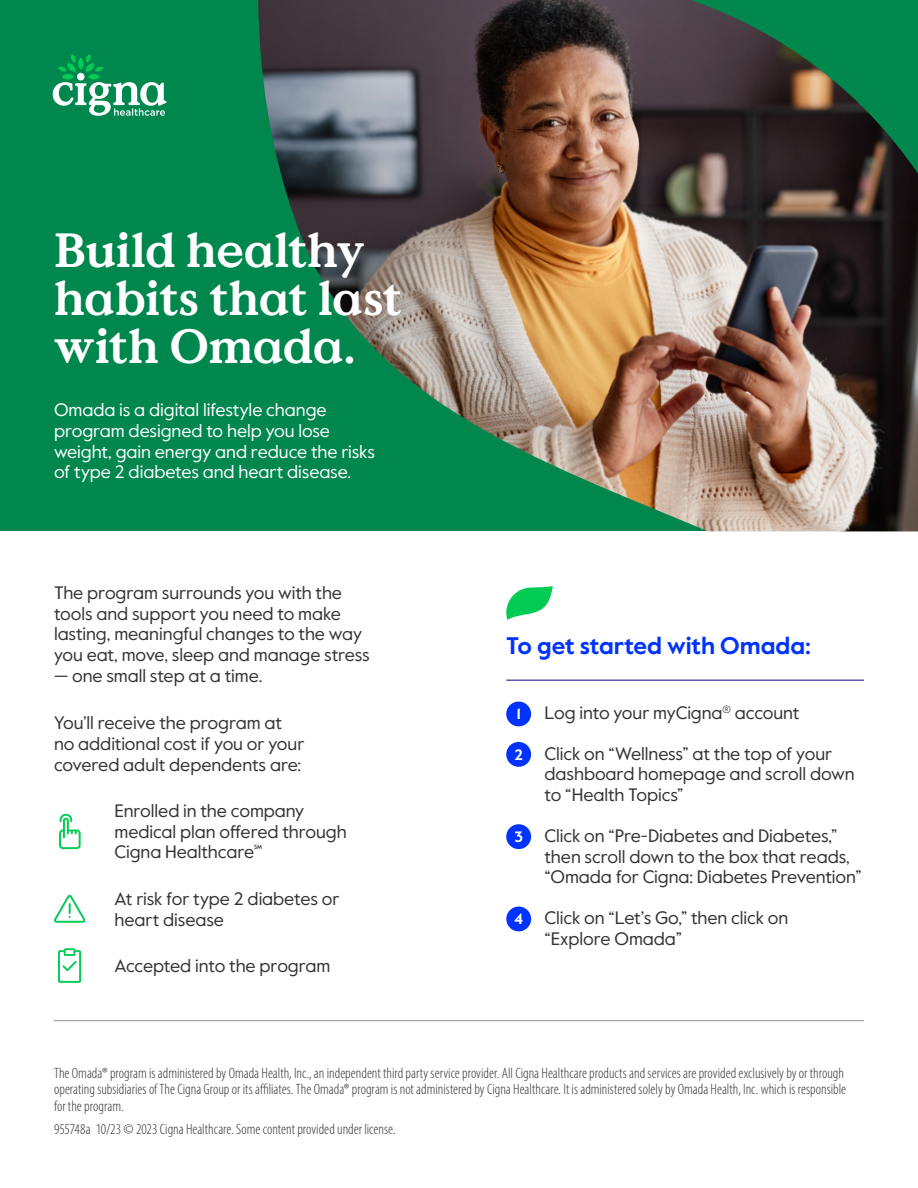
<style>
.page{position:relative;width:918px;height:1188px;background:#fff}
.page>*{position:absolute;margin:0;border:0;box-sizing:border-box;transform-origin:0 0}
.H1_Headline{font:700 48px/48px "Value Serif Pro";letter-spacing:-.01em;color:#fff}
.H4_Body_Heading{font:700 24px "Value Sans Pro";letter-spacing:-.005em;color:#03f}
.Body{font:18px/20.7px "Value Sans Pro";letter-spacing:-.005em;color:#333}
.Body-2{font:18px/20.7px "Value Sans Pro";letter-spacing:-.005em;color:#fff}
.Footnote___Legal{font:300 condensed 15px/16.5px "Myriad Pro";color:#333}
.Body-3{font:700 15px "Value Sans Pro";color:#fff}
</style>
<div class="page">
<div style="left:0;top:0;width:918px;height:532px;background:#00874d"></div>
<div style="left:0;top:531px;width:918px;height:657px;background:#fff"></div>
<img style="left:258px;top:0;width:660px;height:531px">
<svg style="left:53px;top:54px;width:113px;height:62px"></svg>
<svg style="left:54px;top:895px;width:31px;height:28px"></svg>
<svg style="left:58px;top:948px;width:23px;height:35px"></svg>
<svg style="left:59px;top:814px;width:22px;height:35px"></svg>
<svg style="left:506px;top:586px;width:47px;height:34px"></svg>
<hr style="left:54px;top:1020px;width:810px;height:1px;background:#939598">
<div style="left:506px;top:702px;width:25px;height:24px;background:#03f;border-radius:50%"></div>
<div style="left:506px;top:742px;width:25px;height:25px;background:#03f;border-radius:50%"></div>
<div style="left:506px;top:824px;width:25px;height:25px;background:#03f;border-radius:50%"></div>
<div style="left:506px;top:907px;width:25px;height:24px;background:#03f;border-radius:50%"></div>
<hr style="left:506px;top:680px;width:358px;height:1px;background:#110081">
<p class="H1_Headline" style="left:54px;top:228px;width:350px">Build healthy habits that last with Omada.</p>
<p class="Body-2" style="left:54px;top:400px;width:323px">Omada is a digital lifestyle change program designed to help you lose weight, gain energy and reduce the risks of type 2 diabetes and heart disease.</p>
<p class="Body" style="left:54px;top:583px;width:317px">The program surrounds you with the tools and support you need to make lasting, meaningful changes to the way you eat, move, sleep and manage stress</p>
<p class="Body" style="left:54px;top:665px;width:210px">— one small step at a time.</p>
<p class="Body" style="left:54px;top:713px;width:252px">You’ll receive the program at no additional cost if you or your covered adult dependents are:</p>
<p class="Body" style="left:114px;top:801px;width:234px">Enrolled in the company medical plan offered through<br>Cigna Healthcare<sup>℠</sup></p>
<p class="Body" style="left:114px;top:889px;width:227px">At risk for type 2 diabetes or heart disease</p>
<p class="Body" style="left:114px;top:956px;width:217px">Accepted into the program</p>
<p class="H4_Body_Heading" style="left:506px;top:631px;width:306px">To get started with Omada:</p>
<p class="Body-3" style="left:517px;top:705px;width:5px">1</p>
<p class="Body-3" style="left:514px;top:745px;width:10px">2</p>
<p class="Body-3" style="left:514px;top:828px;width:10px">3</p>
<p class="Body-3" style="left:514px;top:910px;width:10px">4</p>
<p class="Body" style="left:545px;top:702px;width:257px">Log into your myCigna<sup>®</sup> account</p>
<p class="Body" style="left:545px;top:743px;width:312px">Click on “Wellness” at the top of your dashboard homepage and scroll down to “Health Topics”</p>
<p class="Body" style="left:545px;top:826px;width:319px">Click on “Pre-Diabetes and Diabetes,” then scroll down to the box that reads, “Omada for Cigna: Diabetes Prevention”</p>
<p class="Body" style="left:545px;top:908px;width:245px">Click on “Let’s Go,” then click on “Explore Omada”</p>
<p class="Footnote___Legal" style="left:54px;top:1064px;width:794px">The Omada® program is administered by Omada Health, Inc., an independent third party service provider. All Cigna Healthcare products and services are provided exclusively by or through operating subsidiaries of The Cigna Group or its affiliates. The Omada® program is not administered by Cigna Healthcare. It is administered solely by Omada Health, Inc. which is responsible for the program.</p>
<p class="Footnote___Legal" style="left:54px;top:1121px;width:343px">955748a 10/23 © 2023 Cigna Healthcare. Some content provided under license.</p>
</div>
